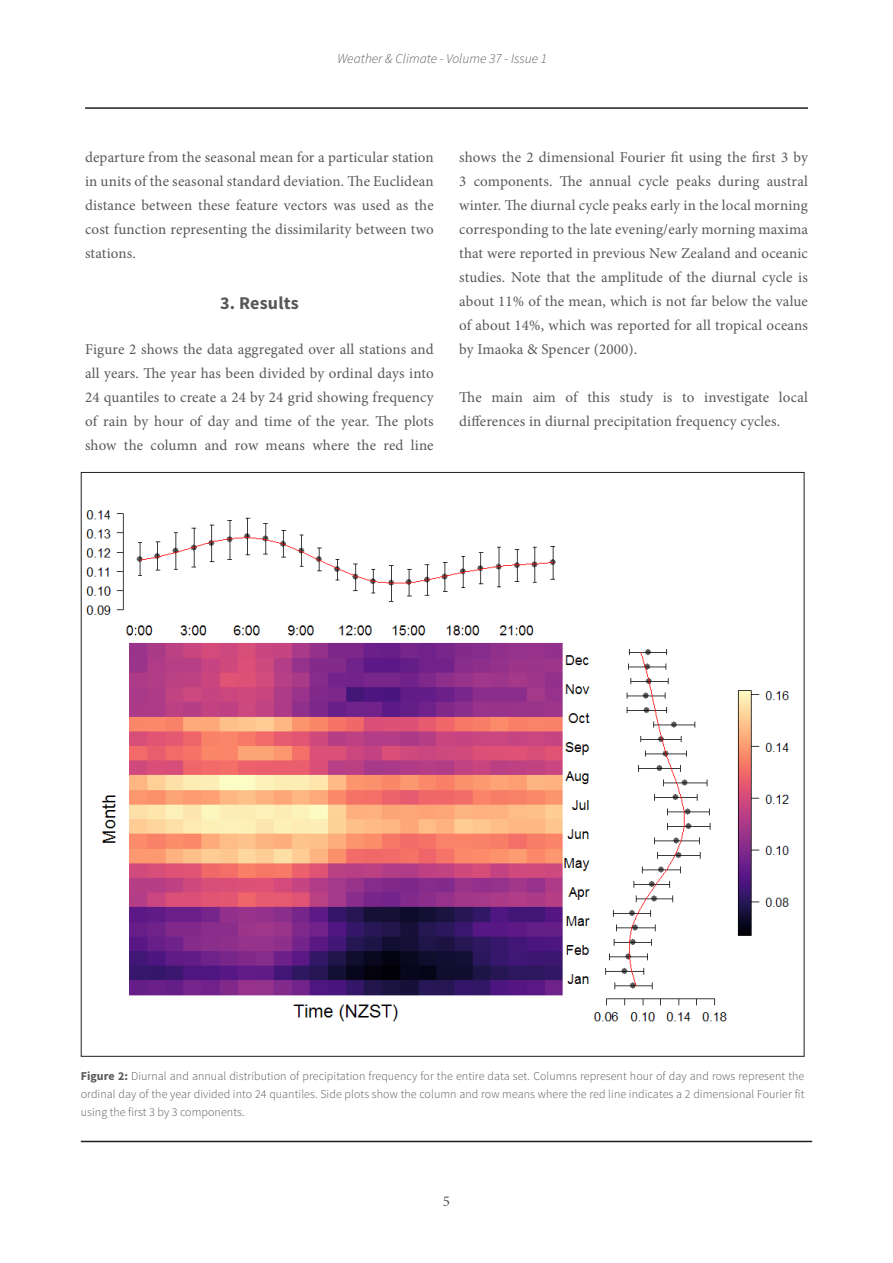
<style>
.page{position:relative;width:893px;height:1263px;background:#fff}
.page>*{position:absolute;margin:0;border:0;box-sizing:border-box;transform-origin:0 0}
.SubHeading{font:700 18px "Source Sans Pro";letter-spacing:.01em;color:#57585a}
.t1{font:15px/24px "Minion Pro";letter-spacing:.01em;color:#57585a;text-align:justify}
.t2{font:italic 300 13.5px "Source Sans Pro";letter-spacing:.005em;color:#57585a}
.Captions{font:300 12px/18px "Source Sans Pro";letter-spacing:.005em;color:#57585a;text-align:justify}
.s1{font-weight:700}
</style>
<div class="page">
<hr style="left:85px;top:107px;width:723px;height:2px;background:#231f20">
<hr style="left:81px;top:1141px;width:731px;height:1px;background:#231f20">
<img style="left:86px;top:510px;width:703px;height:512px">
<p class="t2" style="left:337px;top:51px;width:211px">Weather &amp; Climate - Volume 37 - Issue 1</p>
<p class="t1" style="left:85px;top:145px;width:350px">departure from the seasonal mean for a particular station in units of the seasonal standard deviation. The Euclidean distance between these feature vectors was used as the cost function representing the dissimilarity between two stations.</p>
<p class="SubHeading" style="left:220px;top:291px;width:80px">3. Results</p>
<p class="t1" style="left:85px;top:337px;width:350px">Figure 2 shows the data aggregated over all stations and all years. The year has been divided by ordinal days into 24 quantiles to create a 24 by 24 grid showing frequency of rain by hour of day and time of the year. The plots show the column and row means where the red line</p>
<p class="t1" style="left:459px;top:145px;width:350px">shows the 2 dimensional Fourier fit using the first 3 by 3 components. The annual cycle peaks during austral winter. The diurnal cycle peaks early in the local morning corresponding to the late evening/early morning maxima that were reported in previous New Zealand and oceanic studies. Note that the amplitude of the diurnal cycle is about 11% of the mean, which is not far below the value of about 14%, which was reported for all tropical oceans by Imaoka &amp; Spencer (2000).</p>
<p class="t1" style="left:459px;top:385px;width:350px">The main aim of this study is to investigate local differences in diurnal precipitation frequency cycles.</p>
<p class="Captions" style="left:81px;top:1067px;width:725px"><span class="s1">Figure 2:</span> Diurnal and annual distribution of precipitation frequency for the entire data set. Columns represent hour of day and rows represent the ordinal day of the year divided into 24 quantiles. Side plots show the column and row means where the red line indicates a 2 dimensional Fourier fit using the first 3 by 3 components.</p>
<p class="t1" style="left:443px;top:1189px;width:9px">5</p>
</div>
